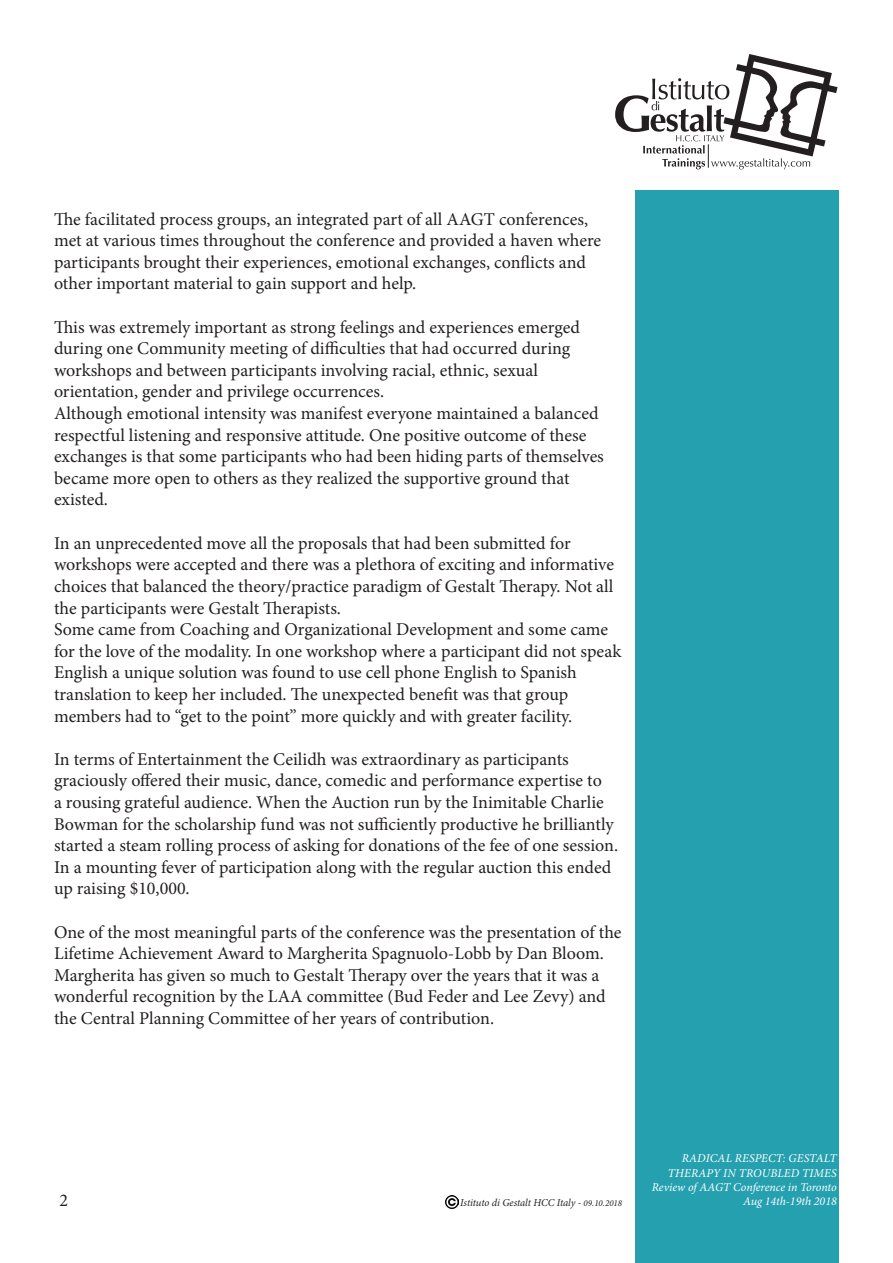
<style>
.page{position:relative;width:893px;height:1263px;background:#fff}
.page>*{position:absolute;margin:0;border:0;box-sizing:border-box;transform-origin:0 0}
.t1{font:18px/21.6px "Minion Pro";color:#231f20}
.t2{font:italic 12px/14.4px "Minion Pro";color:#fff;text-align:right}
.t3{font:italic 10.5px "Minion Pro";letter-spacing:-.01em;color:#231f20}
.s1{font-size:9px}
</style>
<div class="page">
<svg style="left:615px;top:54px;width:222px;height:115px"></svg>
<div style="left:636px;top:190px;width:203px;height:1073px;background:#25a0af"></div>
<svg style="left:446px;top:1195px;width:13px;height:13px"></svg>
<p class="t1" style="left:54px;top:208px;width:549px">The facilitated process groups, an integrated part of all AAGT conferences, met at various times throughout the conference and provided a haven where participants brought their experiences, emotional exchanges, conflicts and other important material to gain support and help.</p>
<p class="t1" style="left:54px;top:316px;width:551px">This was extremely important as strong feelings and experiences emerged during one Community meeting of difficulties that had occurred during workshops and between participants involving racial, ethnic, sexual orientation, gender and privilege occurrences.<br>Although emotional intensity was manifest everyone maintained a balanced respectful listening and responsive attitude. One positive outcome of these exchanges is that some participants who had been hiding parts of themselves became more open to others as they realized the supportive ground that existed.</p>
<p class="t1" style="left:54px;top:532px;width:569px">In an unprecedented move all the proposals that had been submitted for workshops were accepted and there was a plethora of exciting and informative choices that balanced the theory/practice paradigm of Gestalt Therapy. Not all the participants were Gestalt Therapists.<br>Some came from Coaching and Organizational Development and some came for the love of the modality. In one workshop where a participant did not speak English a unique solution was found to use cell phone English to Spanish translation to keep her included. The unexpected benefit was that group members had to “get to the point” more quickly and with greater facility.</p>
<p class="t1" style="left:54px;top:748px;width:566px">In terms of Entertainment the Ceilidh was extraordinary as participants graciously offered their music, dance, comedic and performance expertise to<br>a rousing grateful audience. When the Auction run by the Inimitable Charlie Bowman for the scholarship fund was not sufficiently productive he brilliantly started a steam rolling process of asking for donations of the fee of one session.<br>In a mounting fever of participation along with the regular auction this ended up raising $10,000.</p>
<p class="t1" style="left:54px;top:921px;width:569px">One of the most meaningful parts of the conference was the presentation of the Lifetime Achievement Award to Margherita Spagnuolo-Lobb by Dan Bloom.<br>Margherita has given so much to Gestalt Therapy over the years that it was a wonderful recognition by the LAA committee (Bud Feder and Lee Zevy) and the Central Planning Committee of her years of contribution.</p>
<p class="t1" style="left:60px;top:1189px;width:10px">2</p>
<p class="t3" style="left:460px;top:1195px;width:163px">Istituto di Gestalt HCC Italy - <span class="s1">09.10.2018</span></p>
<p class="t2" style="left:652px;top:1151px;width:187px">RADICAL RESPECT: GESTALT<br>THERAPY IN TROUBLED TIMES<br>Review of AAGT Conference in Toronto<br>Aug 14th-19th 2018</p>
</div>
